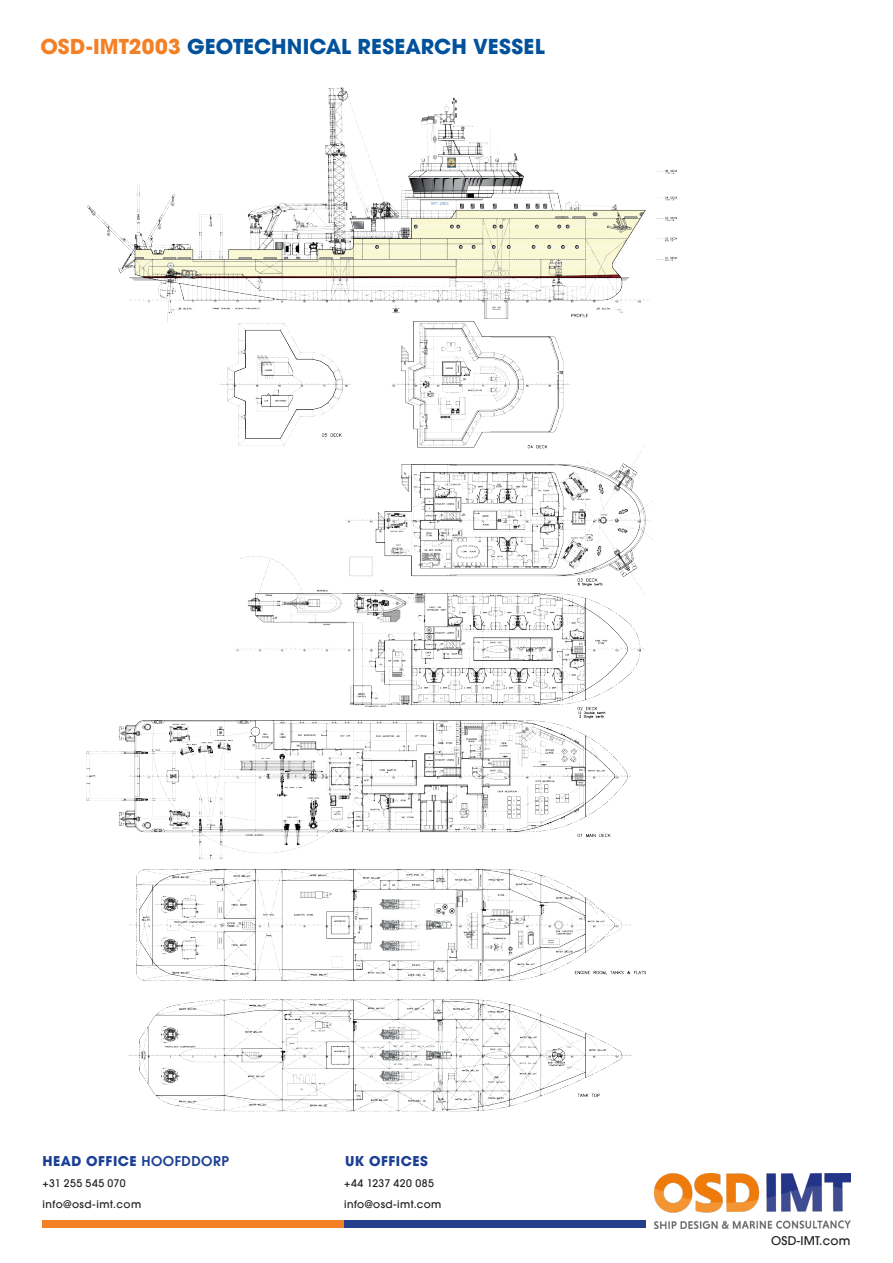
<style>
.page{position:relative;width:893px;height:1263px;background:#fff}
.page>*{position:absolute;margin:0;border:0;box-sizing:border-box;transform-origin:0 0}
.t1{font:700 20.55px "Avant Garde LT";letter-spacing:.005em;color:#01529b}
.t2{font:700 13.5px "Avant Garde LT";letter-spacing:.035em;color:#1b3f94}
.t3{font:500 12px "Avant Garde LT";letter-spacing:.02em;color:#231f20}
.t4{font:500 10.5px "Avant Garde LT";letter-spacing:.04em;color:#231f20}
.s1{color:#f48026}
.s2{font-weight:600}
</style>
<div class="page">
<img style="left:86px;top:87px;width:592px;height:1025px">
<div style="left:65px;top:56px;width:101px;height:68px;background:#fff"></div>
<div style="left:665px;top:889px;width:199px;height:234px;background:#fff"></div>
<div style="left:43px;top:1221px;width:301px;height:7px;background:#f48026"></div>
<div style="left:344px;top:1221px;width:302px;height:7px;background:#253d8b"></div>
<img style="left:655px;top:1174px;width:195px;height:54px">
<p class="t1" style="left:40px;top:33px;width:506px"><span class="s1">OSD-IMT2003</span> GEOTECHNICAL RESEARCH VESSEL</p>
<p class="t2" style="left:43px;top:1152px;width:188px">HEAD OFFICE <span class="s2">HOOFDDORP</span></p>
<p class="t4" style="left:43px;top:1177px;width:84px">+31 255 545 070</p>
<p class="t4" style="left:43px;top:1198px;width:100px">info@osd-imt.com</p>
<p class="t2" style="left:345px;top:1152px;width:84px">UK OFFICES</p>
<p class="t4" style="left:344px;top:1177px;width:91px">+44 1237 420 085</p>
<p class="t4" style="left:344px;top:1198px;width:99px">info@osd-imt.com</p>
<p class="t3" style="left:771px;top:1233px;width:81px">OSD-IMT.com</p>
</div>
